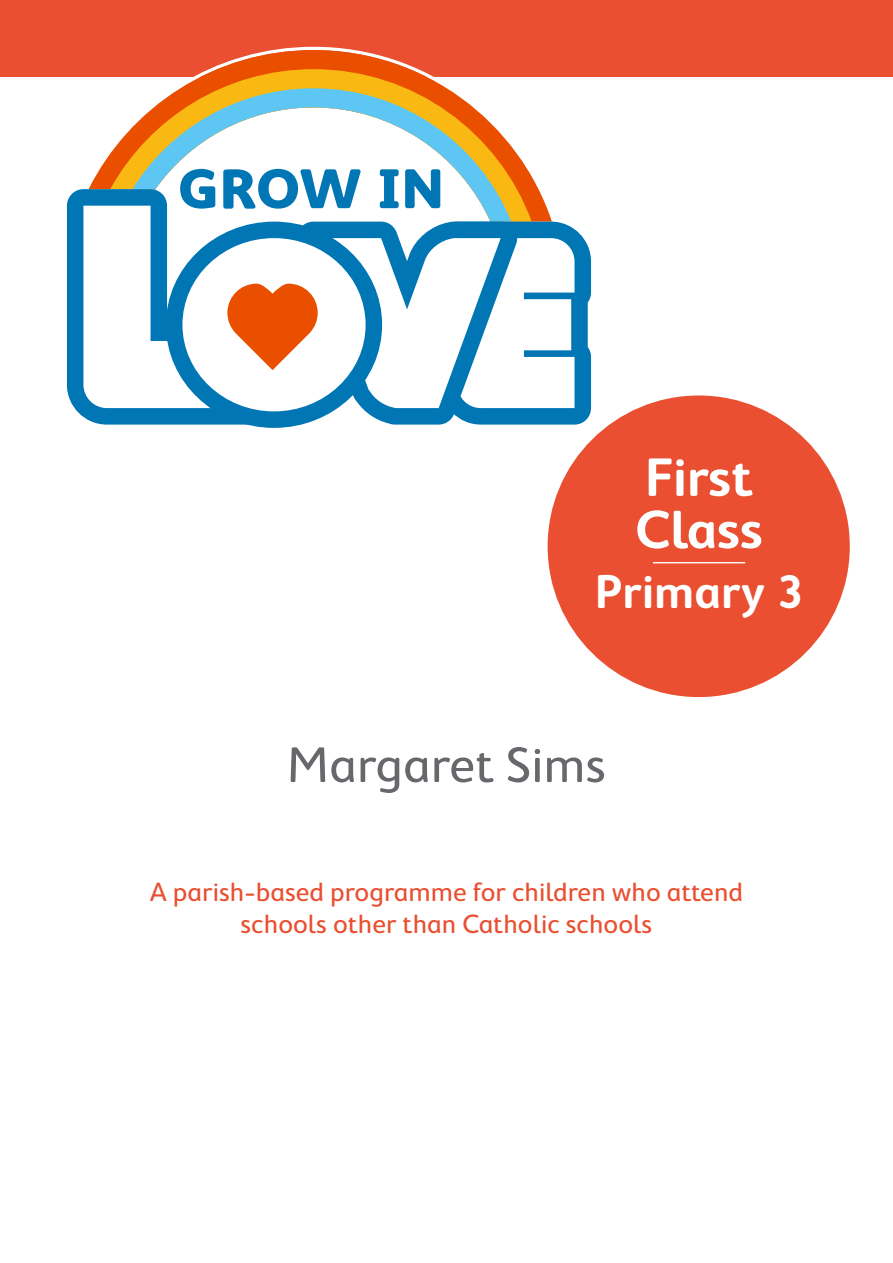
<style>
.page{position:relative;width:893px;height:1263px;background:#fff}
.page>*{position:absolute;margin:0;border:0;box-sizing:border-box;transform-origin:0 0}
.t1{font:700 57.15px "Cambridge Round";letter-spacing:-.015em;color:#0076b4}
.t2{font:600 55.05px/52.3px "Cambridge Round";color:#fff}
.t3{font:51px "Cambridge Round";color:#68676c}
.t4{font:600 48.15px "Cambridge Round";color:#fff}
.t5{font:27px/32.4px "Cambridge Round";color:#e94f30;text-align:center}
</style>
<div class="page">
<div style="left:0;top:0;width:893px;height:77px;background:#e94f30"></div>
<div style="left:548px;top:395px;width:302px;height:302px;background:#e94f30;border-radius:50%"></div>
<hr style="left:653px;top:562px;width:92px;height:1px;background:#fff">
<svg style="left:89px;top:50px;width:453px;height:146px"></svg>
<svg style="left:110px;top:69px;width:422px;height:127px"></svg>
<svg style="left:132px;top:88px;width:379px;height:108px"></svg>
<svg style="left:67px;top:189px;width:196px;height:218px;fill:#0076b4"></svg>
<svg style="left:74px;top:196px;width:517px;height:232px"></svg>
<h1 class="t1" style="left:178px;top:156px;width:268px">GROW IN</h1>
<h2 class="t2" style="left:635px;top:451px;width:129px">First<br>Class</h2>
<h3 class="t4" style="left:595px;top:564px;width:210px">Primary 3</h3>
<h3 class="t3" style="left:287px;top:736px;width:321px">Margaret Sims</h3>
<p class="t5" style="left:150px;top:875px;width:595px">A parish-based programme for children who attend schools other than Catholic schools</p>
</div>
